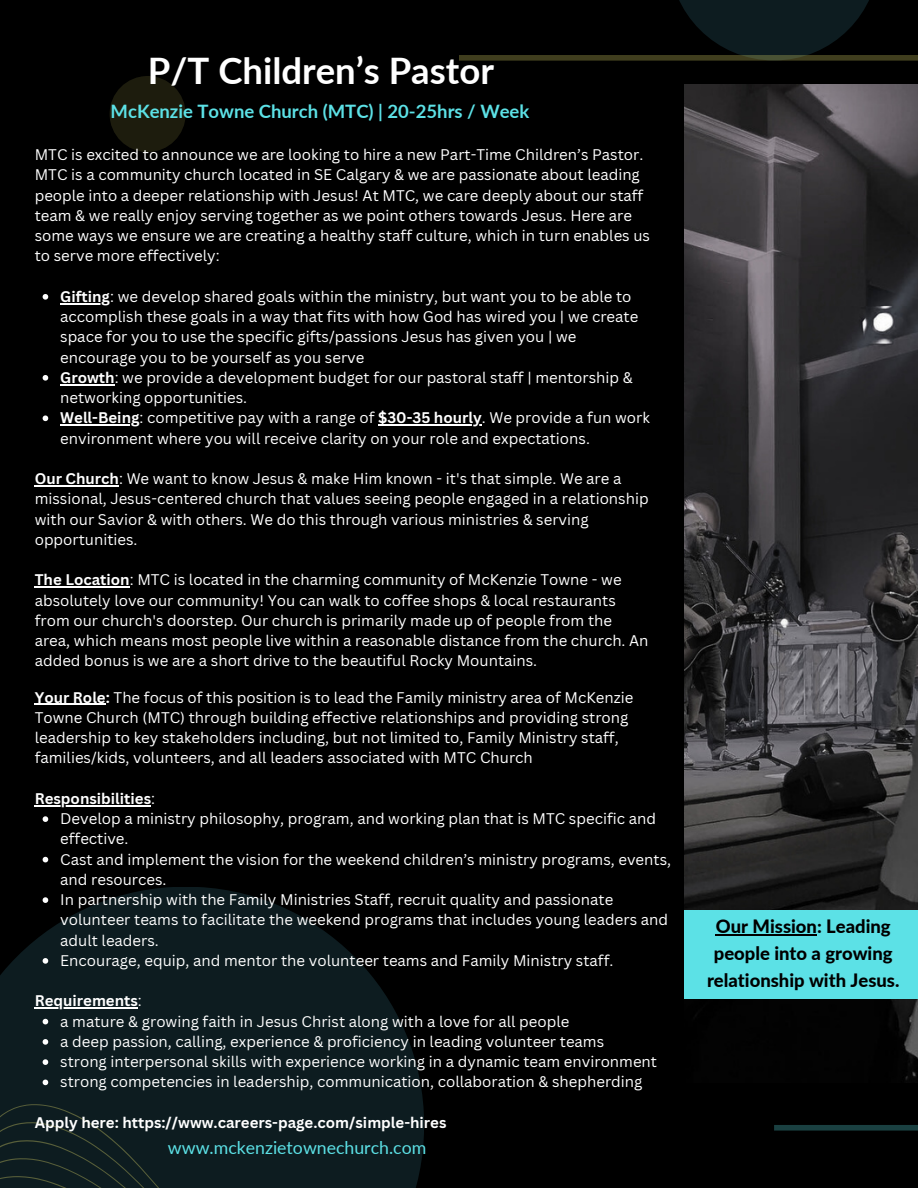
<style>
.page{position:relative;width:918px;height:1188px;background:#000}
.page>*{position:absolute;margin:0;border:0;box-sizing:border-box;transform-origin:0 0}
.t1{font:700 36.45px "Lato";color:#fff}
.t2{font:800 18.45px/27px "Lato";color:#000;text-align:center}
.t3{font:700 18.45px "Lato";color:#5ce1e6}
.t4{font:17.7px "Lato";color:#5ce1e6}
.t5{font:15px/20.2px "Canva Sans";color:#fff}
.t6{font:700 15px "Canva Sans";color:#fff}
.s1{font-weight:700}
.s2{font-weight:400}
</style>
<div class="page">
<img style="left:685px;top:84px;width:233px;height:997px">
<div style="left:110px;top:76px;width:76px;height:76px;background:#1d1c0d;border-radius:50%"></div>
<div style="left:685px;top:910px;width:233px;height:89px;background:#5ce1e6"></div>
<svg style="left:0;top:887px;width:424px;height:301px;fill:#0d1c20"></svg>
<svg style="left:679px;top:0;width:190px;height:55px;fill:#0d1c20"></svg>
<div style="left:774px;top:1125px;width:144px;height:6px;background:#1a4041"></div>
<svg style="left:459px;top:55px;width:459px;height:6px;background:#3c3b1d"></svg>
<div style="left:0;top:1104px;width:320px;height:84px;background:#0d1c20"></div>
<hr style="left:716px;top:934px;width:101px;height:1px;background:#000">
<svg style="left:43px;top:294px;width:5px;height:6px"></svg>
<hr style="left:60px;top:303px;width:50px;height:1px;background:#fff">
<svg style="left:43px;top:375px;width:5px;height:6px"></svg>
<hr style="left:60px;top:384px;width:55px;height:1px;background:#fff">
<svg style="left:43px;top:415px;width:5px;height:6px"></svg>
<hr style="left:60px;top:424px;width:80px;height:2px;background:#fff">
<hr style="left:378px;top:424px;width:104px;height:2px;background:#fff">
<hr style="left:35px;top:485px;width:84px;height:1px;background:#fff">
<hr style="left:35px;top:586px;width:95px;height:2px;background:#fff">
<hr style="left:35px;top:704px;width:71px;height:1px;background:#fff">
<hr style="left:35px;top:805px;width:116px;height:1px;background:#fff">
<svg style="left:43px;top:816px;width:5px;height:6px"></svg>
<svg style="left:43px;top:857px;width:5px;height:5px"></svg>
<svg style="left:43px;top:897px;width:5px;height:6px"></svg>
<svg style="left:43px;top:958px;width:5px;height:6px"></svg>
<hr style="left:35px;top:1008px;width:103px;height:1px;background:#fff">
<svg style="left:43px;top:1019px;width:5px;height:5px"></svg>
<svg style="left:43px;top:1039px;width:5px;height:6px"></svg>
<svg style="left:43px;top:1059px;width:5px;height:6px"></svg>
<svg style="left:43px;top:1080px;width:5px;height:5px"></svg>
<h1 class="t1" style="left:148px;top:48px;width:348px">P/T Children’s Pastor</h1>
<p class="t3" style="left:111px;top:100px;width:420px">McKenzie Towne Church (MTC) | 20-25hrs / Week</p>
<p class="t5" style="left:35px;top:144px;width:617px">MTC is excited to announce we are looking to hire a new Part-Time Children’s Pastor.<br>MTC is a community church located in SE Calgary &amp; we are passionate about leading people into a deeper relationship with Jesus! At MTC, we care deeply about our staff team &amp; we really enjoy serving together as we point others towards Jesus. Here are some ways we ensure we are creating a healthy staff culture, which in turn enables us to serve more effectively:</p>
<p class="t5" style="left:60px;top:286px;width:580px"><span class="s1">Gifting</span>: we develop shared goals within the ministry, but want you to be able to accomplish these goals in a way that fits with how God has wired you | we create space for you to use the specific gifts/passions Jesus has given you | we encourage you to be yourself as you serve</p>
<p class="t5" style="left:60px;top:367px;width:574px"><span class="s1">Growth</span>: we provide a development budget for our pastoral staff | mentorship &amp; networking opportunities.</p>
<p class="t5" style="left:60px;top:407px;width:591px"><span class="s1">Well-Being</span>: competitive pay with a range of <span class="s1">$30-35 hourly</span>. We provide a fun work</p>
<p class="t5" style="left:60px;top:428px;width:531px">environment where you will receive clarity on your role and expectations.</p>
<p class="t5" style="left:35px;top:468px;width:588px"><span class="s1">Our Church</span>: We want to know Jesus &amp; make Him known - it's that simple. We are a</p>
<p class="t5" style="left:35px;top:488px;width:615px">missional, Jesus-centered church that values seeing people engaged in a relationship with our Savior &amp; with others. We do this through various ministries &amp; serving opportunities.</p>
<p class="t5" style="left:35px;top:569px;width:588px"><span class="s1">The Location</span>: MTC is located in the charming community of McKenzie Towne - we</p>
<p class="t5" style="left:35px;top:590px;width:615px">absolutely love our community! You can walk to coffee shops &amp; local restaurants from our church's doorstep. Our church is primarily made up of people from the area, which means most people live within a reasonable distance from the church. An added bonus is we are a short drive to the beautiful Rocky Mountains.</p>
<p class="t5" style="left:35px;top:687px;width:600px"><span class="s1">Your Role:</span> The focus of this position is to lead the Family ministry area of McKenzie Towne Church (MTC) through building effective relationships and providing strong leadership to key stakeholders including, but not limited to, Family Ministry staff, families/kids, volunteers, and all leaders associated with MTC Church</p>
<p class="t6" style="left:35px;top:788px;width:122px">Responsibilities<span class="s2">:</span></p>
<p class="t5" style="left:60px;top:808px;width:597px">Develop a ministry philosophy, program, and working plan that is MTC specific and effective.</p>
<p class="t5" style="left:60px;top:849px;width:612px">Cast and implement the vision for the weekend children’s ministry programs, events, and resources.</p>
<p class="t5" style="left:60px;top:889px;width:609px">In partnership with the Family Ministries Staff, recruit quality and passionate volunteer teams to facilitate the weekend programs that includes young leaders and adult leaders.</p>
<p class="t5" style="left:60px;top:950px;width:555px">Encourage, equip, and mentor the volunteer teams and Family Ministry staff.</p>
<p class="t6" style="left:35px;top:990px;width:109px">Requirements<span class="s2">:</span></p>
<p class="t5" style="left:60px;top:1011px;width:511px">a mature &amp; growing faith in Jesus Christ along with a love for all people</p>
<p class="t5" style="left:60px;top:1031px;width:545px">a deep passion, calling, experience &amp; proficiency in leading volunteer teams</p>
<h4 class="t5" style="left:60px;top:1051px;width:598px">strong interpersonal skills with experience working in a dynamic team environment</h4>
<p class="t5" style="left:60px;top:1071px;width:584px">strong competencies in leadership, communication, collaboration &amp; shepherding</p>
<p class="t6" style="left:35px;top:1112px;width:413px">Apply here: https://www.careers-page.com/simple-hires</p>
<p class="t4" style="left:168px;top:1137px;width:260px">www.mckenzietownechurch.com</p>
<h2 class="t2" style="left:707px;top:912px;width:194px">Our Mission: Leading people into a growing relationship with Jesus.</h2>
</div>
